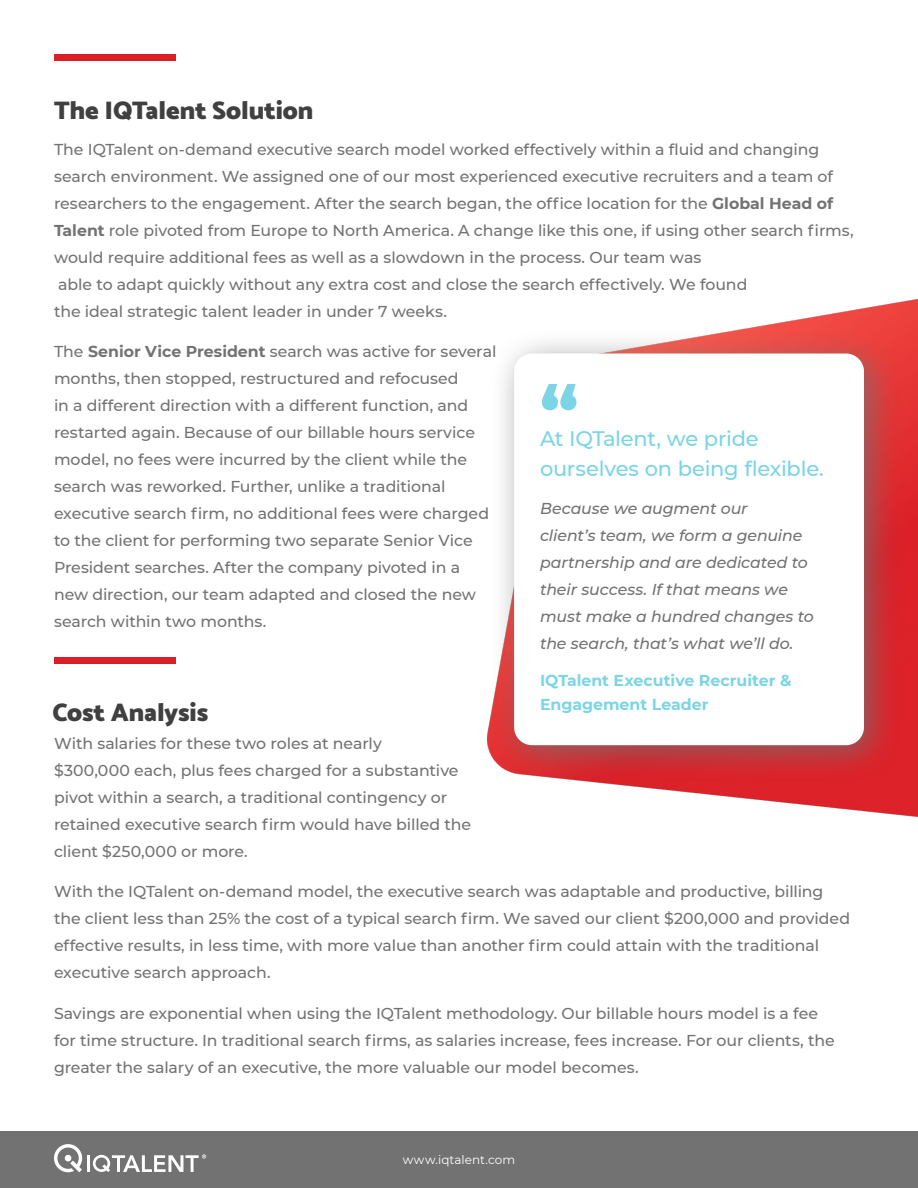
<style>
.page{position:relative;width:918px;height:1188px;background:#fff}
.page>*{position:absolute;margin:0;border:0;box-sizing:border-box;transform-origin:0 0}
.t1{font:900 25.5px "Catamaran";letter-spacing:-.005em;color:#404040}
.t2{font:500 21px/30px "Montserrat";letter-spacing:-.01em;color:#7bd5e5}
.t3{font:500 15.75px/27px "Montserrat";letter-spacing:-.005em;color:#727272}
.t4{font:italic 500 15.75px/27px "Montserrat";letter-spacing:-.005em;color:#727272}
.t5{font:700 15.75px/23.2px "Montserrat";color:#7bd5e5}
.t6{font:12px "Montserrat";letter-spacing:.005em;color:#fff}
.s1{font-weight:700}
</style>
<div class="page">
<div style="left:0;top:1132px;width:918px;height:56px;background:#727272"></div>
<hr style="left:87px;top:1155px;width:3px;height:17px;background:#fff">
<svg style="left:54px;top:1144px;width:28px;height:28px"></svg>
<svg style="left:93px;top:1154px;width:113px;height:18px"></svg>
<img style="left:488px;top:298px;width:430px;height:519px">
<div style="left:54px;top:54px;width:122px;height:6px;background:#da1f28"></div>
<div style="left:491px;top:330px;width:410px;height:452px;background:#727272;opacity:.75"></div>
<div style="left:514px;top:354px;width:350px;height:391px;background:#fff;border-radius:18px"></div>
<svg style="left:542px;top:384px;width:34px;height:26px"></svg>
<div style="left:54px;top:658px;width:122px;height:6px;background:#da1f28"></div>
<h1 class="t1" style="left:54px;top:91px;width:261px">The IQTalent Solution</h1>
<p class="t3" style="left:54px;top:136px;width:801px">The IQTalent on-demand executive search model worked effectively within a fluid and changing search environment. We assigned one of our most experienced executive recruiters and a team of researchers to the engagement. After the search began, the office location for the <span class="s1">Global Head of Talent</span> role pivoted from Europe to North America. A change like this one, if using other search firms, would require additional fees as well as a slowdown in the process. Our team was<br>able to adapt quickly without any extra cost and close the search effectively. We found<br>the ideal strategic talent leader in under 7 weeks.</p>
<p class="t3" style="left:54px;top:337px;width:444px">The <span class="s1">Senior Vice President</span> search was active for several months, then stopped, restructured and refocused<br>in a different direction with a different function, and restarted again. Because of our billable hours service model, no fees were incurred by the client while the search was reworked. Further, unlike a traditional executive search firm, no additional fees were charged to the client for performing two separate Senior Vice President searches. After the company pivoted in a new direction, our team adapted and closed the new search within two months.</p>
<h2 class="t2" style="left:540px;top:422px;width:285px">At IQTalent, we pride ourselves on being flexible.</h2>
<p class="t4" style="left:540px;top:494px;width:275px">Because we augment our<br>client’s team, we form a genuine partnership and are dedicated to their success. If that means we must make a hundred changes to the search, that’s what we’ll do.</p>
<p class="t5" style="left:540px;top:668px;width:253px">IQTalent Executive Recruiter &amp;<br>Engagement Leader</p>
<h1 class="t1" style="left:52px;top:693px;width:157px">Cost Analysis</h1>
<p class="t3" style="left:54px;top:729px;width:419px">With salaries for these two roles at nearly<br>$300,000 each, plus fees charged for a substantive pivot within a search, a traditional contingency or retained executive search firm would have billed the client $250,000 or more.</p>
<p class="t3" style="left:54px;top:878px;width:798px">With the IQTalent on-demand model, the executive search was adaptable and productive, billing the client less than 25% the cost of a typical search firm. We saved our client $200,000 and provided effective results, in less time, with more value than another firm could attain with the traditional executive search approach.</p>
<p class="t3" style="left:54px;top:999px;width:782px">Savings are exponential when using the IQTalent methodology. Our billable hours model is a fee for time structure. In traditional search firms, as salaries increase, fees increase. For our clients, the greater the salary of an executive, the more valuable our model becomes.</p>
<p class="t6" style="left:403px;top:1151px;width:114px">www.iqtalent.com</p>
</div>
